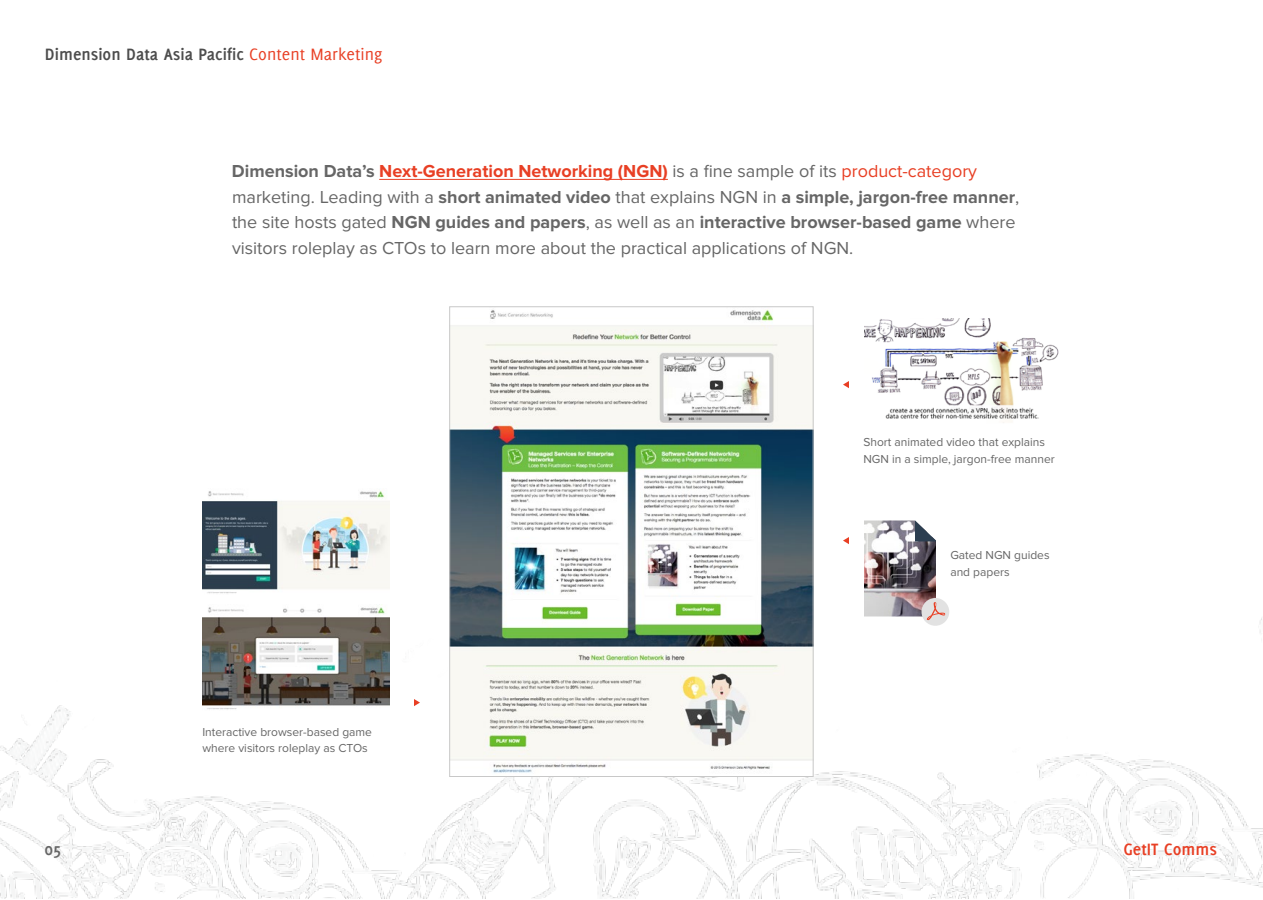
<style>
.page{position:relative;width:1263px;height:900px;background:#fff}
.page>*{position:absolute;margin:0;border:0;box-sizing:border-box;transform-origin:0 0}
.t1{font:18px/25.5px "Proxima Nova";color:#666}
.t2{font:700 18px "Delicious";color:#4d4d4d}
.t3{font:700 18px "Delicious";color:#e83f24}
.t4{font:700 18px "Delicious";color:#666}
.t5{font:12px/16.5px "Proxima Nova";color:#666}
.s1{font-weight:400;color:#e83f24}
.s2{font-weight:700}
.s3{font-weight:700;color:#e83f24}
.s4{color:#e83f24}
</style>
<div class="page">
<img style="left:0;top:178px;width:1263px;height:721px">
<hr style="left:379px;top:179px;width:289px;height:1px;background:#e83f24">
<img style="left:451px;top:308px;width:361px;height:467px">
<img style="left:864px;top:319px;width:196px;height:105px">
<img style="left:202px;top:489px;width:187px;height:106px">
<img style="left:202px;top:604px;width:187px;height:107px">
<svg style="left:843px;top:381px;width:6px;height:7px"></svg>
<svg style="left:843px;top:537px;width:6px;height:7px"></svg>
<svg style="left:414px;top:699px;width:6px;height:7px"></svg>
<img style="left:864px;top:520px;width:72px;height:96px">
<svg style="left:915px;top:521px;width:21px;height:20px"></svg>
<div style="left:922px;top:598px;width:27px;height:28px;background:#e2e2e2;border-radius:50%"></div>
<svg style="left:927px;top:602px;width:18px;height:18px"></svg>
<p class="t2" style="left:45px;top:44px;width:339px">Dimension Data Asia Pacific <span class="s1">Content Marketing</span></p>
<p class="t1" style="left:232px;top:159px;width:789px"><span class="s2">Dimension Data’s</span> <span class="s3">Next-Generation Networking (NGN)</span> is a fine sample of its <span class="s4">product-category </span>marketing. Leading with a <span class="s2">short animated video</span> that explains NGN in <span class="s2">a simple, jargon-free manner</span>, the site hosts gated <span class="s2">NGN guides and papers</span>, as well as an <span class="s2">interactive browser-based game</span> where visitors roleplay as CTOs to learn more about the practical applications of NGN.</p>
<p class="t5" style="left:863px;top:434px;width:193px">Short animated video that explains<br>NGN in a simple, jargon-free manner</p>
<p class="t5" style="left:202px;top:724px;width:171px">Interactive browser-based game where visitors roleplay as CTOs</p>
<p class="t5" style="left:950px;top:547px;width:101px">Gated NGN guides and papers</p>
<p class="t4" style="left:45px;top:839px;width:18px">05</p>
<p class="t3" style="left:1124px;top:839px;width:95px">GetIT Comms</p>
</div>
